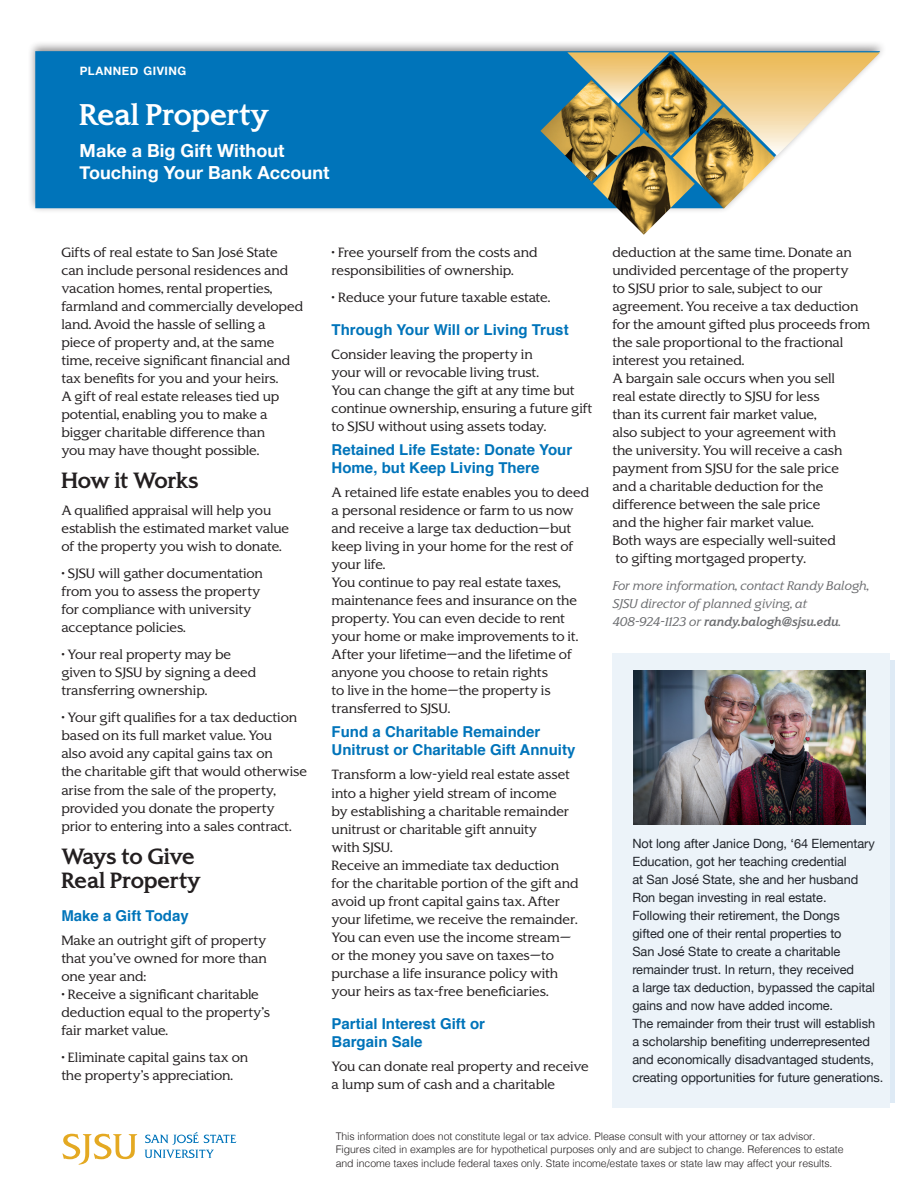
<style>
.page{position:relative;width:919px;height:1189px;background:#fff}
.page>*{position:absolute;margin:0;border:0;box-sizing:border-box;transform-origin:0 0}
.t1{font:700 28.5px "SJSU Spartan";letter-spacing:-.005em;color:#fff}
.SUBHEAD_03{font:700 21px/24px "SJSU Spartan";letter-spacing:-.015em;color:#231f20}
.HEADER_Planned_Givin{font:700 18px/22.5px "Helvetica Neue";letter-spacing:.005em;color:#fff}
.Subhead{font:700 15px/18px "Helvetica";color:#0074ba}
.TEXT_body{font:300 12.75px/18px "SJSU Spartan";letter-spacing:-.005em;color:#231f20}
.Subhead-2{font:300 12.75px/18px "SJSU Spartan";letter-spacing:-.005em;color:#231f20}
.BIO{font:12.75px/18px "Helvetica Neue";letter-spacing:-.005em;color:#231f20}
.TEXT_contact_info{font:italic 300 12px/18px "SJSU Spartan";letter-spacing:-.01em;color:#6c6d70}
.HEADER_Planned_Givin-2{font:700 11.55px "Helvetica Neue";letter-spacing:.04em;color:#fff}
.BOILERPLATE{font:300 10.5px/13.5px "Helvetica";letter-spacing:-.005em;color:#231f20}
.s1{font-weight:700}
</style>
<div class="page">
<div style="left:28px;top:40px;width:859px;height:173px;background:#231f20;opacity:.5"></div>
<svg style="left:35px;top:51px;width:844px;height:157px;background:#107cbe"></svg>
<img style="left:540px;top:80px;width:52px;height:102px">
<img style="left:694px;top:156px;width:80px;height:53px">
<svg style="left:567px;top:52px;width:312px;height:104px"></svg>
<img style="left:592px;top:133px;width:102px;height:102px">
<svg style="left:62px;top:1133px;width:75px;height:31px"></svg>
<svg style="left:144px;top:1132px;width:92px;height:26px"></svg>
<div style="left:612px;top:653px;width:278px;height:455px;background:#ecf3f9"></div>
<hr style="left:890px;top:660px;width:4px;height:442px;background:#deeaf5">
<img style="left:633px;top:670px;width:232px;height:154px">
<p class="HEADER_Planned_Givin-2" style="left:80px;top:62px;width:108px">PLANNED GIVING</p>
<p class="t1" style="left:80px;top:96px;width:191px">Real Property</p>
<p class="HEADER_Planned_Givin" style="left:80px;top:139px;width:251px">Make a Big Gift Without<br>Touching Your Bank Account</p>
<p class="TEXT_body" style="left:61px;top:244px;width:243px">Gifts of real estate to San José State can include personal residences and vacation homes, rental properties, farmland and commercially developed land. Avoid the hassle of selling a<br>piece of property and, at the same time, receive significant financial and tax benefits for you and your heirs.<br>A gift of real estate releases tied up potential, enabling you to make a bigger charitable difference than<br>you may have thought possible.</p>
<p class="SUBHEAD_03" style="left:61px;top:468px;width:138px">How it Works</p>
<p class="TEXT_body" style="left:61px;top:502px;width:229px">A qualified appraisal will help you establish the estimated market value of the property you wish to donate.</p>
<p class="TEXT_body" style="left:61px;top:565px;width:203px">• SJSU will gather documentation from you to assess the property for compliance with university acceptance policies.</p>
<p class="TEXT_body" style="left:61px;top:646px;width:196px">• Your real property may be given to SJSU by signing a deed transferring ownership.</p>
<p class="TEXT_body" style="left:61px;top:709px;width:247px">• Your gift qualifies for a tax deduction based on its full market value. You<br>also avoid any capital gains tax on<br>the charitable gift that would otherwise arise from the sale of the property, provided you donate the property prior to entering into a sales contract.</p>
<p class="SUBHEAD_03" style="left:61px;top:843px;width:141px">Ways to Give<br>Real Property</p>
<p class="Subhead" style="left:61px;top:906px;width:129px">Make a Gift Today</p>
<p class="Subhead-2" style="left:61px;top:931px;width:207px;text-align:justify">Make an outright gift of property that you’ve owned for more than one year and:</p>
<p class="TEXT_body" style="left:61px;top:985px;width:210px">• Receive a significant charitable deduction equal to the property’s fair market value.</p>
<p class="TEXT_body" style="left:61px;top:1048px;width:188px">• Eliminate capital gains tax on the property’s appreciation.</p>
<p class="TEXT_body" style="left:331px;top:244px;width:207px">• Free yourself from the costs and responsibilities of ownership.</p>
<p class="TEXT_body" style="left:331px;top:289px;width:220px">• Reduce your future taxable estate.</p>
<p class="Subhead" style="left:331px;top:321px;width:238px">Through Your Will or Living Trust</p>
<p class="Subhead-2" style="left:331px;top:346px;width:262px">Consider leaving the property in<br>your will or revocable living trust.<br>You can change the gift at any time but continue ownership, ensuring a future gift to SJSU without using assets today.</p>
<p class="Subhead" style="left:331px;top:441px;width:242px">Retained Life Estate: Donate Your<br>Home, but Keep Living There</p>
<p class="Subhead-2" style="left:331px;top:484px;width:259px">A retained life estate enables you to deed a personal residence or farm to us now and receive a large tax deduction—but keep living in your home for the rest of your life.<br>You continue to pay real estate taxes, maintenance fees and insurance on the property. You can even decide to rent your home or make improvements to it.<br>After your lifetime—and the lifetime of anyone you choose to retain rights<br>to live in the home—the property is transferred to SJSU.</p>
<p class="Subhead" style="left:331px;top:723px;width:245px">Fund a Charitable Remainder<br>Unitrust or Charitable Gift Annuity</p>
<p class="Subhead-2" style="left:331px;top:766px;width:240px">Transform a low-yield real estate asset into a higher yield stream of income by establishing a charitable remainder unitrust or charitable gift annuity<br>with SJSU.</p>
<p class="TEXT_body" style="left:331px;top:856px;width:248px">Receive an immediate tax deduction for the charitable portion of the gift and avoid up front capital gains tax. After your lifetime, we receive the remainder.<br>You can even use the income stream— or the money you save on taxes—to purchase a life insurance policy with your heirs as tax-free beneficiaries.</p>
<p class="Subhead" style="left:331px;top:1014px;width:155px">Partial Interest Gift or<br>Bargain Sale</p>
<p class="Subhead-2" style="left:331px;top:1057px;width:258px">You can donate real property and receive a lump sum of cash and a charitable</p>
<p class="Subhead-2" style="left:612px;top:244px;width:259px">deduction at the same time. Donate an undivided percentage of the property<br>to SJSU prior to sale, subject to our agreement. You receive a tax deduction for the amount gifted plus proceeds from the sale proportional to the fractional interest you retained.</p>
<p class="TEXT_body" style="left:612px;top:370px;width:231px">A bargain sale occurs when you sell real estate directly to SJSU for less than its current fair market value, also subject to your agreement with the university. You will receive a cash payment from SJSU for the sale price and a charitable deduction for the difference between the sale price and the higher fair market value.<br>Both ways are especially well-suited to gifting mortgaged property.</p>
<p class="TEXT_contact_info" style="left:612px;top:577px;width:258px">For more information, contact Randy Balogh,<br>SJSU director of planned giving, at<br>408-924-1123 or <span class="s1">randy.balogh@sjsu.edu</span>.</p>
<p class="BIO" style="left:632px;top:835px;width:252px">Not long after Janice Dong, ‘64 Elementary Education, got her teaching credential<br>at San José State, she and her husband Ron began investing in real estate.<br>Following their retirement, the Dongs<br>gifted one of their rental properties to<br>San José State to create a charitable remainder trust. In return, they received<br>a large tax deduction, bypassed the capital gains and now have added income.<br>The remainder from their trust will establish a scholarship benefiting underrepresented and economically disadvantaged students, creating opportunities for future generations.</p>
<p class="BOILERPLATE" style="left:335px;top:1128px;width:509px">This information does not constitute legal or tax advice. Please consult with your attorney or tax advisor.<br>Figures cited in examples are for hypothetical purposes only and are subject to change. References to estate and income taxes include federal taxes only. State income/estate taxes or state law may affect your results.</p>
</div>
